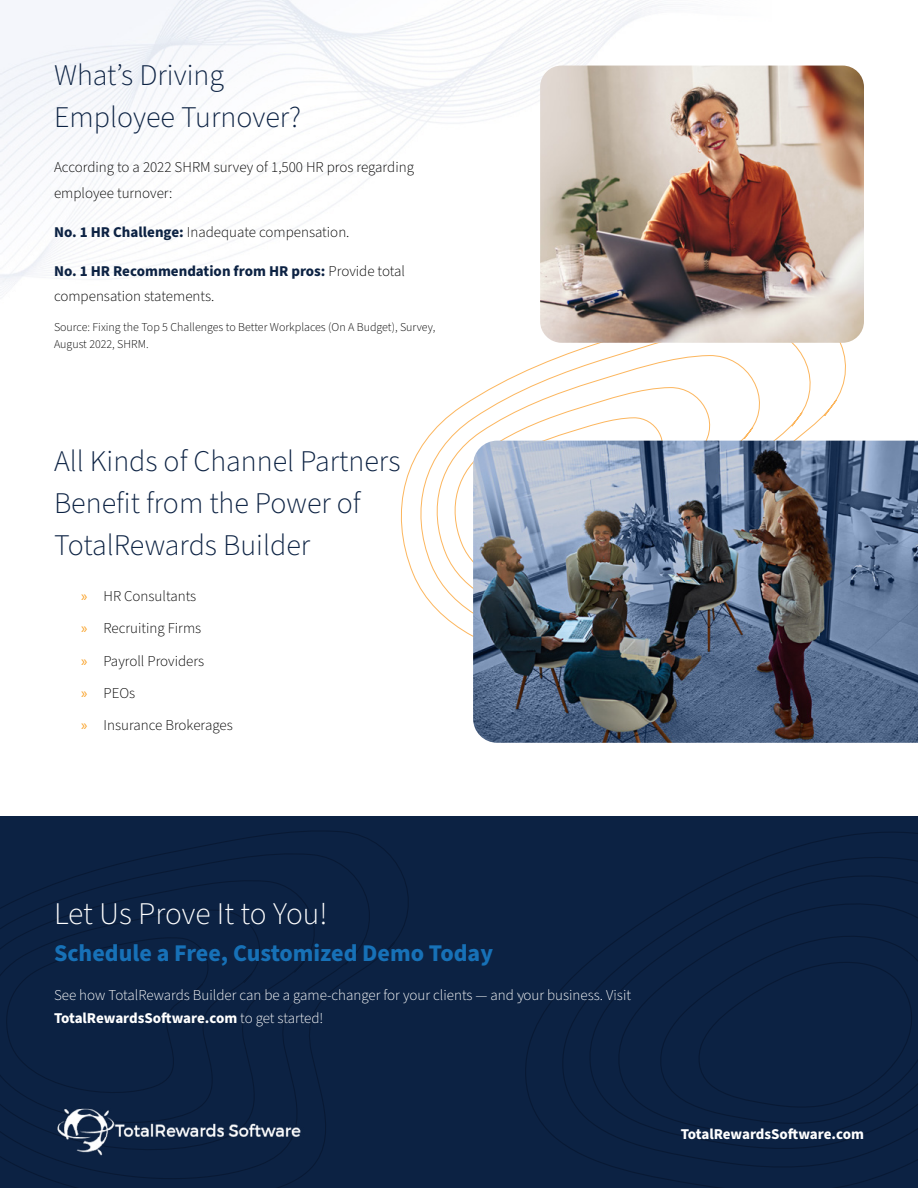
<style>
.page{position:relative;width:918px;height:1188px;background:#fff}
.page>*{position:absolute;margin:0;border:0;box-sizing:border-box;transform-origin:0 0}
.t1{font:300 31.5px "Source Sans Pro";color:#fff}
.t2{font:300 30px/42px "Source Sans Pro";color:#0c2243}
.t3{font:700 24px "Source Sans Pro";color:#1771b7}
.t4{font:300 15px/32.2px "Source Sans Pro";color:#000}
.t5{font:300 15px/22.5px "Source Sans Pro";color:#fff}
.t6{font:700 15px "Source Sans Pro";letter-spacing:-.005em;color:#fff}
.t7{font:300 12px/16.5px "Source Sans Pro";color:#000}
.s1{font-weight:700;color:#0c2243}
.s2{font-family:"Myriad Pro";font-weight:400;color:#f9a024}
.s3{font-weight:700}
</style>
<div class="page">
<div style="left:0;top:816px;width:918px;height:372px;background:#0c2243"></div>
<svg style="left:0;top:831px;width:409px;height:357px"></svg>
<svg style="left:400px;top:343px;width:466px;height:294px"></svg>
<img style="left:540px;top:66px;width:324px;height:277px">
<img style="left:473px;top:441px;width:445px;height:302px">
<svg style="left:525px;top:832px;width:393px;height:356px"></svg>
<img style="left:54px;top:1105px;width:259px;height:58px">
<h2 class="t2" style="left:54px;top:55px;width:249px">What’s Driving<br>Employee Turnover?</h2>
<p class="t4" style="left:54px;top:155px;width:361px;line-height:25.5px">According to a 2022 SHRM survey of 1,500 HR pros regarding employee turnover:</p>
<p class="t4" style="left:54px;top:216px;width:297px"><span class="s1">No. 1 HR Challenge:</span> Inadequate compensation.</p>
<p class="t4" style="left:54px;top:259px;width:353px;line-height:25.5px"><span class="s1">No. 1 HR Recommendation from HR pros:</span> Provide total compensation statements.</p>
<p class="t7" style="left:54px;top:320px;width:383px">Source: Fixing the Top 5 Challenges to Better Workplaces (On A Budget), Survey,<br>August 2022, SHRM.</p>
<h2 class="t2" style="left:54px;top:441px;width:348px">All Kinds of Channel Partners<br>Benefit from the Power of<br>TotalRewards Builder</h2>
<p class="t4" style="left:81px;top:580px;width:153px"><span class="s2">»</span> HR Consultants<br><span class="s2">»</span> Recruiting Firms<br><span class="s2">»</span> Payroll Providers<br><span class="s2">»</span> PEOs<br><span class="s2">»</span> Insurance Brokerages</p>
<h1 class="t1" style="left:54px;top:893px;width:275px">Let Us Prove It to You!</h1>
<h3 class="t3" style="left:54px;top:937px;width:441px">Schedule a Free, Customized Demo Today</h3>
<p class="t5" style="left:54px;top:984px;width:579px">See how TotalRewards Builder can be a game-changer for your clients — and your business. Visit<br><span class="s3">TotalRewardsSoftware.com</span> to get started!</p>
<p class="t6" style="left:681px;top:1123px;width:185px">TotalRewardsSoftware.com</p>
</div>
